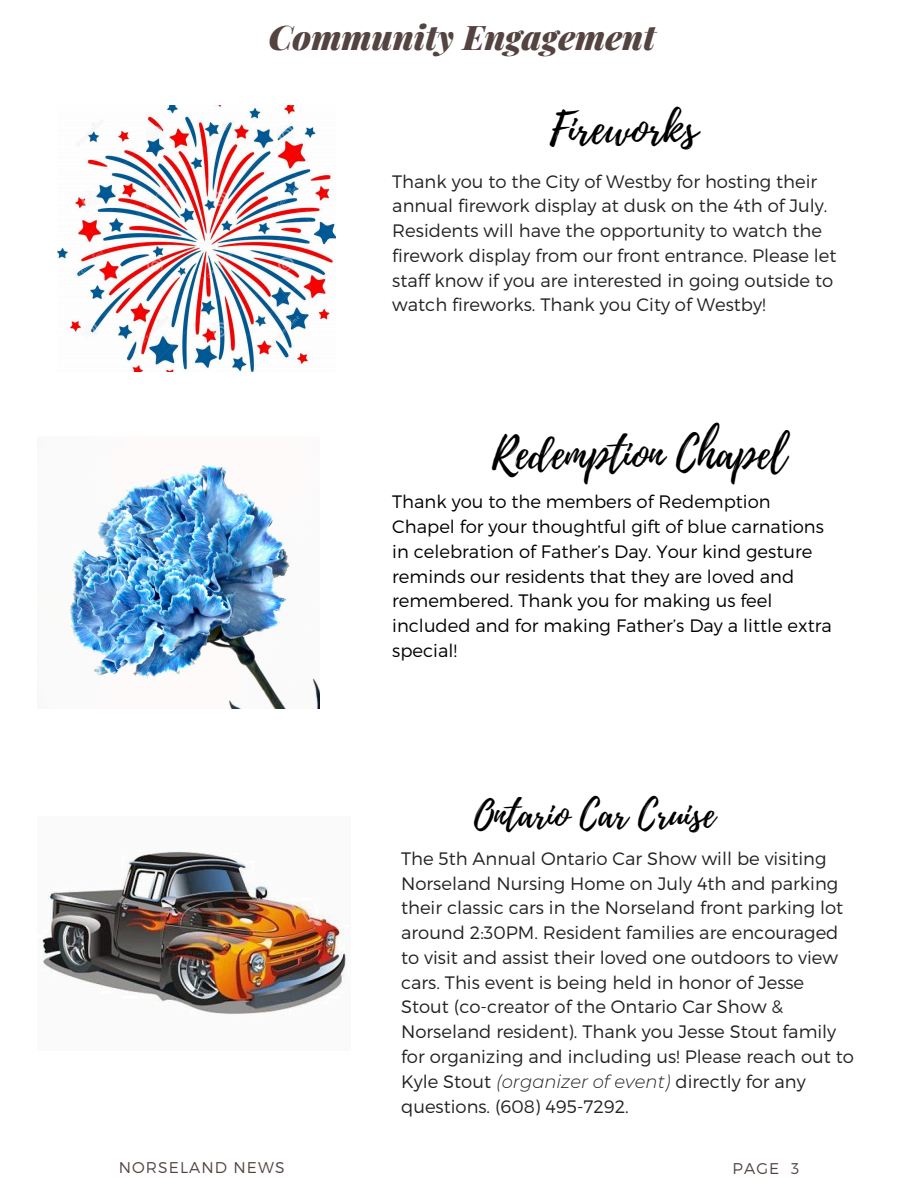
<style>
.page{position:relative;width:918px;height:1188px;background:#fff}
.page>*{position:absolute;margin:0;border:0;box-sizing:border-box;transform-origin:0 0}
.t1{font:43.5px "Playlist Script";color:#000}
.t2{font:37.5px "Playlist Script";color:#000}
.t3{font:italic 900 34.05px "Playfair Display";color:#544441}
.t4{font:300 18px/24.9px "Montserrat";color:#222}
.t5{font:300 18px/24.8px "Montserrat";color:#000}
.t6{font:300 15.6px "Montserrat";letter-spacing:.07em;color:#544441}
.s1{font-style:italic}
</style>
<div class="page">
<img style="left:42px;top:851px;width:306px;height:163px">
<img style="left:57px;top:106px;width:278px;height:265px">
<img style="left:70px;top:465px;width:250px;height:243px">
<p class="t3" style="left:268px;top:13px;width:389px">Community Engagement</p>
<h2 class="t1" style="left:550px;top:97px;width:149px">Fireworks</h2>
<h3 class="t4" style="left:392px;top:168px;width:446px">Thank you to the City of Westby for hosting their annual firework display at dusk on the 4th of July.<br>Residents will have the opportunity to watch the firework display from our front entrance. Please let staff know if you are interested in going outside to watch fireworks. Thank you City of Westby!</h3>
<h4 class="t1" style="left:492px;top:423px;width:296px">Redemption Chapel</h4>
<h4 class="t5" style="left:392px;top:489px;width:441px">Thank you to the members of Redemption Chapel for your thoughtful gift of blue carnations in celebration of Father’s Day. Your kind gesture reminds our residents that they are loved and remembered. Thank you for making us feel included and for making Father’s Day a little extra special!</h4>
<p class="t2" style="left:474px;top:788px;width:243px">Ontario Car Cruise</p>
<h1 class="t4" style="left:401px;top:845px;width:454px">The 5th Annual Ontario Car Show will be visiting Norseland Nursing Home on July 4th and parking their classic cars in the Norseland front parking lot around 2:30PM. Resident families are encouraged to visit and assist their loved one outdoors to view cars. This event is being held in honor of Jesse Stout (co-creator of the Ontario Car Show &amp; Norseland resident). Thank you Jesse Stout family for organizing and including us! Please reach out to Kyle Stout <span class="s1">(organizer of event)</span> directly for any questions. (608) 495-7292.</h1>
<h1 class="t6" style="left:119px;top:1157px;width:167px">NORSELAND NEWS</h1>
<p class="t6" style="left:733px;top:1158px;width:68px">PAGE 3</p>
</div>
